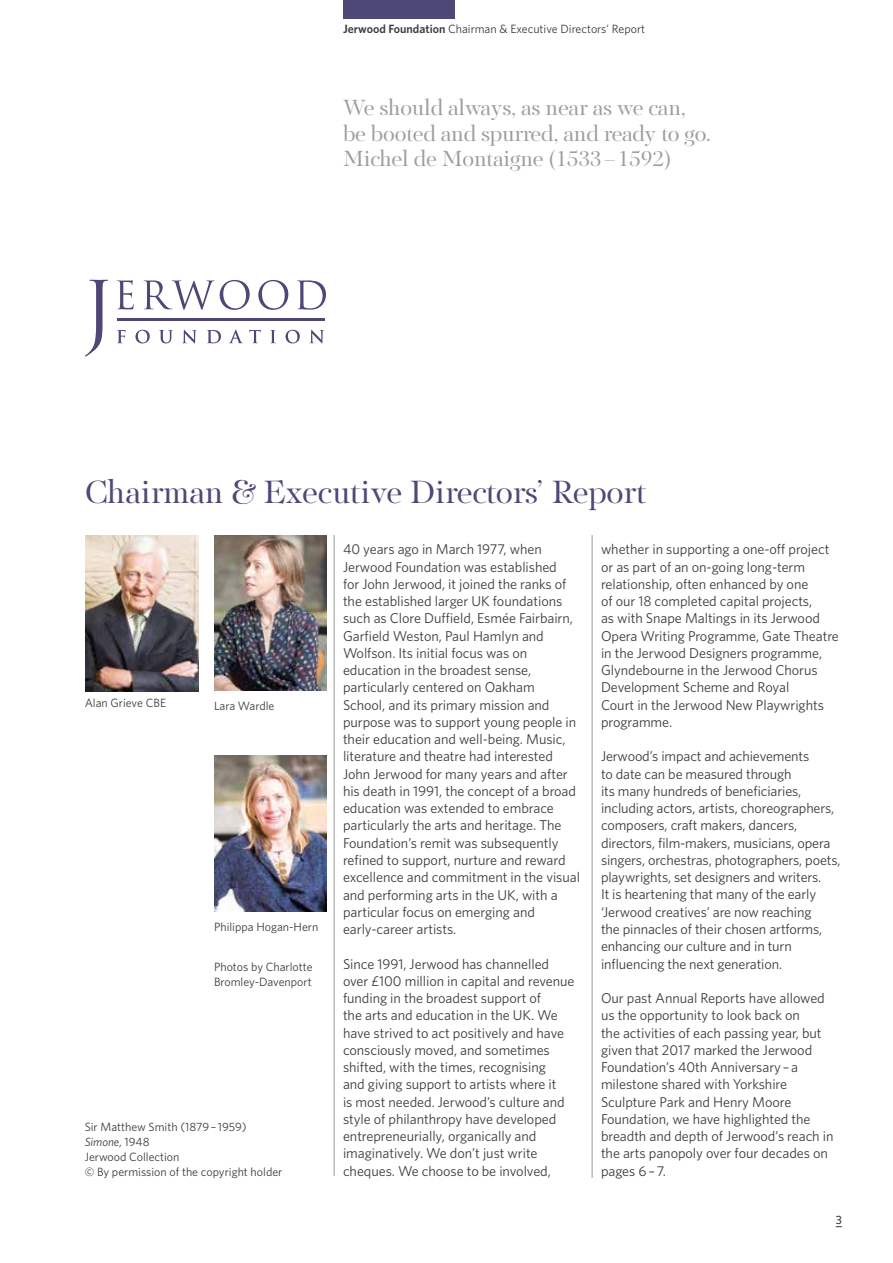
<style>
.page{position:relative;width:893px;height:1263px;background:#fff}
.page>*{position:absolute;margin:0;border:0;box-sizing:border-box;transform-origin:0 0}
.t1{font:33px "PF Regal Display Pro";letter-spacing:-.005em;color:#4d4876}
.t2{font:22.5px/25.5px "PF Regal Display Pro";letter-spacing:-.01em;color:#9d9d9c}
.t3{font:14.25px/17.2px "Whitney";letter-spacing:-.005em;color:#3c3c3b}
.t4{font:12px/15px "Whitney";color:#3c3c3b}
.t5{font:500 12px "Whitney";color:#3c3c3b}
.s1{font-weight:600}
.s2{font-style:italic}
</style>
<div class="page">
<hr style="left:592px;top:535px;width:1px;height:643px;background:#9d9d9c">
<hr style="left:334px;top:535px;width:1px;height:641px;background:#9d9d9c">
<img style="left:85px;top:535px;width:114px;height:156px">
<svg style="left:85px;top:280px;width:23px;height:76px"></svg>
<svg style="left:117px;top:280px;width:17px;height:29px"></svg>
<svg style="left:144px;top:280px;width:106px;height:30px"></svg>
<svg style="left:258px;top:280px;width:30px;height:30px"></svg>
<svg style="left:297px;top:280px;width:29px;height:30px"></svg>
<svg style="left:117px;top:330px;width:9px;height:13px"></svg>
<svg style="left:135px;top:330px;width:15px;height:13px"></svg>
<svg style="left:159px;top:330px;width:14px;height:13px"></svg>
<svg style="left:182px;top:330px;width:15px;height:13px"></svg>
<svg style="left:207px;top:330px;width:14px;height:13px"></svg>
<svg style="left:229px;top:330px;width:14px;height:13px"></svg>
<svg style="left:249px;top:330px;width:12px;height:13px"></svg>
<svg style="left:270px;top:330px;width:6px;height:13px"></svg>
<svg style="left:286px;top:330px;width:14px;height:13px"></svg>
<svg style="left:309px;top:330px;width:15px;height:13px"></svg>
<hr style="left:117px;top:319px;width:207px;height:2px;background:#4d4876">
<img style="left:214px;top:755px;width:112px;height:157px">
<div style="left:343px;top:0;width:112px;height:18px;background:#4d4876"></div>
<img style="left:214px;top:535px;width:112px;height:155px">
<p class="t4" style="left:343px;top:21px;width:304px"><span class="s1">Jerwood Foundation</span> Chairman &amp; Executive Directors’ Report</p>
<h2 class="t2" style="left:343px;top:95px;width:369px">We should always, as near as we can, be booted and spurred, and ready to go.<br>Michel de Montaigne (1533–1592)</h2>
<h1 class="t1" style="left:85px;top:473px;width:563px">Chairman &amp; Executive Directors’ Report</h1>
<p class="t3" style="left:601px;top:540px;width:239px">whether in supporting a one-off project or as part of an on-going long-term relationship, often enhanced by one<br>of our 18 completed capital projects,<br>as with Snape Maltings in its Jerwood Opera Writing Programme, Gate Theatre in the Jerwood Designers programme, Glyndebourne in the Jerwood Chorus Development Scheme and Royal<br>Court in the Jerwood New Playwrights programme.</p>
<p class="t3" style="left:601px;top:747px;width:241px">Jerwood’s impact and achievements<br>to date can be measured through<br>its many hundreds of beneficiaries, including actors, artists, choreographers, composers, craft makers, dancers, directors, film-makers, musicians, opera singers, orchestras, photographers, poets, playwrights, set designers and writers.<br>It is heartening that many of the early ‘Jerwood creatives’ are now reaching<br>the pinnacles of their chosen artforms, enhancing our culture and in turn influencing the next generation.</p>
<p class="t3" style="left:601px;top:989px;width:234px">Our past Annual Reports have allowed us the opportunity to look back on<br>the activities of each passing year, but given that 2017 marked the Jerwood Foundation’s 40th Anniversary – a milestone shared with Yorkshire Sculpture Park and Henry Moore Foundation, we have highlighted the breadth and depth of Jerwood’s reach in the arts panopoly over four decades on pages 6 – 7.</p>
<p class="t3" style="left:343px;top:540px;width:238px">40 years ago in March 1977, when Jerwood Foundation was established<br>for John Jerwood, it joined the ranks of the established larger UK foundations such as Clore Duffield, Esmée Fairbairn, Garfield Weston, Paul Hamlyn and Wolfson. Its initial focus was on education in the broadest sense, particularly centered on Oakham School, and its primary mission and purpose was to support young people in their education and well-being. Music, literature and theatre had interested John Jerwood for many years and after his death in 1991, the concept of a broad education was extended to embrace particularly the arts and heritage. The Foundation’s remit was subsequently refined to support, nurture and reward excellence and commitment in the visual and performing arts in the UK, with a particular focus on emerging and early-career artists.</p>
<p class="t3" style="left:343px;top:954px;width:233px">Since 1991, Jerwood has channelled over £100 million in capital and revenue funding in the broadest support of<br>the arts and education in the UK. We have strived to act positively and have consciously moved, and sometimes shifted, with the times, recognising<br>and giving support to artists where it<br>is most needed. Jerwood’s culture and style of philanthropy have developed entrepreneurially, organically and imaginatively. We don’t just write cheques. We choose to be involved,</p>
<p class="t4" style="left:85px;top:695px;width:83px">Alan Grieve CBE</p>
<p class="t4" style="left:214px;top:698px;width:62px">Lara Wardle</p>
<p class="t4" style="left:214px;top:919px;width:106px">Philippa Hogan-Hern</p>
<p class="t4" style="left:214px;top:959px;width:100px">Photos by Charlotte<br>Bromley-Davenport</p>
<p class="t4" style="left:85px;top:1119px;width:199px">Sir Matthew Smith (1879 – 1959)<br><span class="s2">Simone</span>, 1948<br>Jerwood Collection<br>© By permission of the copyright holder</p>
<p class="t5" style="left:836px;top:1211px;width:8px">3</p>
</div>
